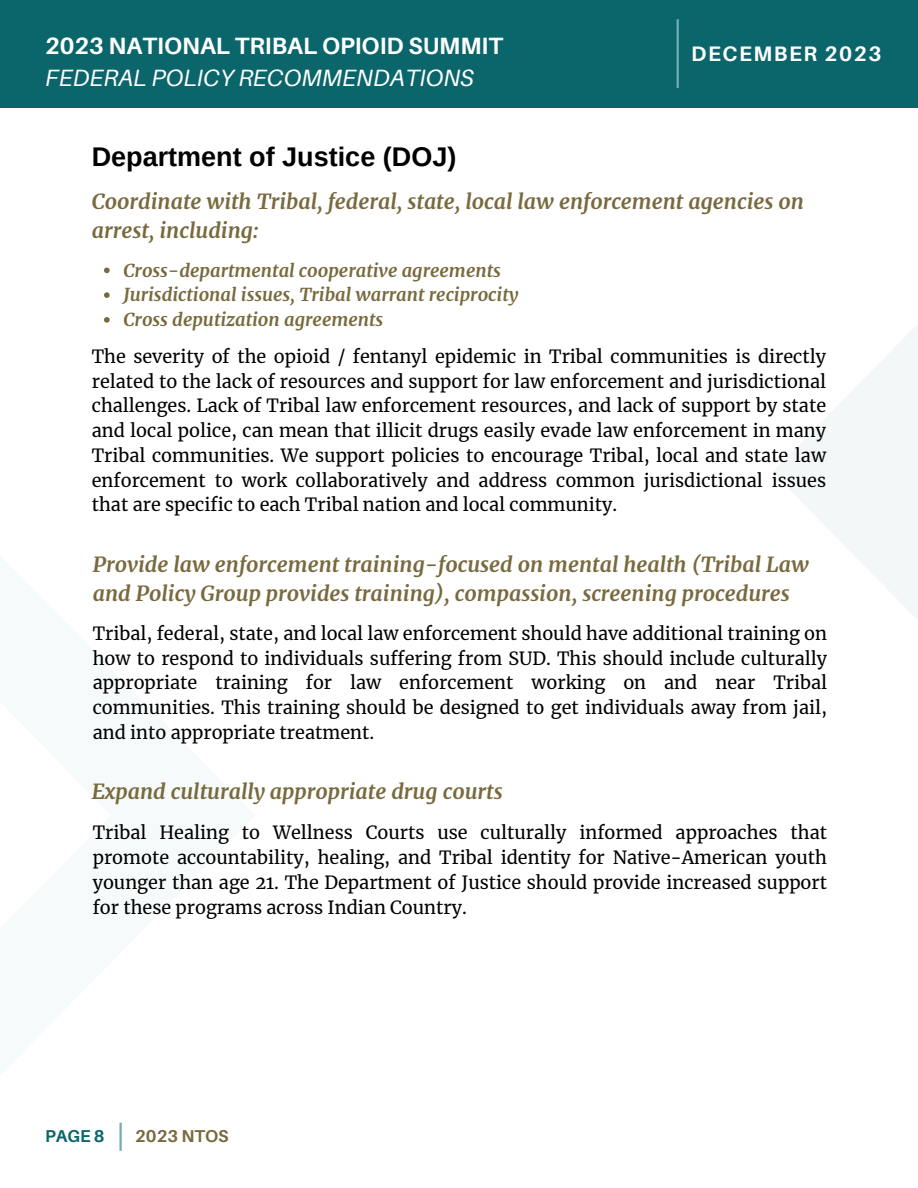
<style>
.page{position:relative;width:918px;height:1188px;background:#fff}
.page>*{position:absolute;margin:0;border:0;box-sizing:border-box;transform-origin:0 0}
.t1{font:700 27px "Arimo";color:#000}
.t2{font:700 23.55px "Aileron";color:#fff}
.t3{font:italic 23.55px "Aileron";color:#fff}
.t4{font:italic 700 21px/29.2px "Merriweather";color:#786a3e}
.t5{font:700 21px "Aileron";letter-spacing:.075em;color:#fff}
.t6{font:18px/24.8px "Merriweather";color:#000;text-align:justify}
.t7{font:italic 700 18px/24.8px "Merriweather";color:#786a3e}
.t8{font:700 17.1px "Aileron";color:#786a3e}
.t9{font:700 17.1px "Aileron";color:#0b666b}
</style>
<div class="page">
<div style="left:0;top:0;width:918px;height:107px;background:#0b666b"></div>
<hr style="left:677px;top:19px;width:2px;height:69px;background:#74acb1">
<hr style="left:119px;top:1123px;width:3px;height:28px;background:#74acb1">
<svg style="left:104px;top:268px;width:6px;height:5px"></svg>
<svg style="left:104px;top:292px;width:6px;height:6px"></svg>
<svg style="left:104px;top:317px;width:6px;height:6px"></svg>
<h2 class="t2" style="left:45px;top:33px;width:460px">2023 NATIONAL TRIBAL OPIOID SUMMIT</h2>
<p class="t5" style="left:691px;top:42px;width:192px">DECEMBER 2023</p>
<h2 class="t3" style="left:45px;top:65px;width:430px">FEDERAL POLICY RECOMMENDATIONS</h2>
<h1 class="t1" style="left:92px;top:138px;width:366px">Department of Justice (DOJ)</h1>
<p class="t4" style="left:92px;top:186px;width:714px">Coordinate with Tribal, federal, state, local law enforcement agencies on arrest, including:</p>
<p class="t7" style="left:123px;top:257px;width:397px">Cross-departmental cooperative agreements<br>Jurisdictional issues, Tribal warrant reciprocity<br>Cross deputization agreements</p>
<p class="t6" style="left:92px;top:344px;width:736px">The severity of the opioid / fentanyl epidemic in Tribal communities is directly related to the lack of resources and support for law enforcement and jurisdictional challenges. Lack of Tribal law enforcement resources, and lack of support by state and local police, can mean that illicit drugs easily evade law enforcement in many Tribal communities. We support policies to encourage Tribal, local and state law enforcement to work collaboratively and address common jurisdictional issues that are specific to each Tribal nation and local community.</p>
<p class="t4" style="left:93px;top:549px;width:718px">Provide law enforcement training-focused on mental health (Tribal Law and Policy Group provides training), compassion, screening procedures</p>
<p class="t6" style="left:93px;top:620px;width:736px">Tribal, federal, state, and local law enforcement should have additional training on how to respond to individuals suffering from SUD. This should include culturally appropriate training for law enforcement working on and near Tribal communities. This training should be designed to get individuals away from jail, and into appropriate treatment.</p>
<p class="t4" style="left:92px;top:776px;width:412px">Expand culturally appropriate drug courts</p>
<p class="t6" style="left:93px;top:820px;width:736px">Tribal Healing to Wellness Courts use culturally informed approaches that promote accountability, healing, and Tribal identity for Native-American youth younger than age 21. The Department of Justice should provide increased support for these programs across Indian Country.</p>
<p class="t9" style="left:45px;top:1127px;width:61px">PAGE 8</p>
<p class="t8" style="left:135px;top:1127px;width:95px">2023 NTOS</p>
</div>
